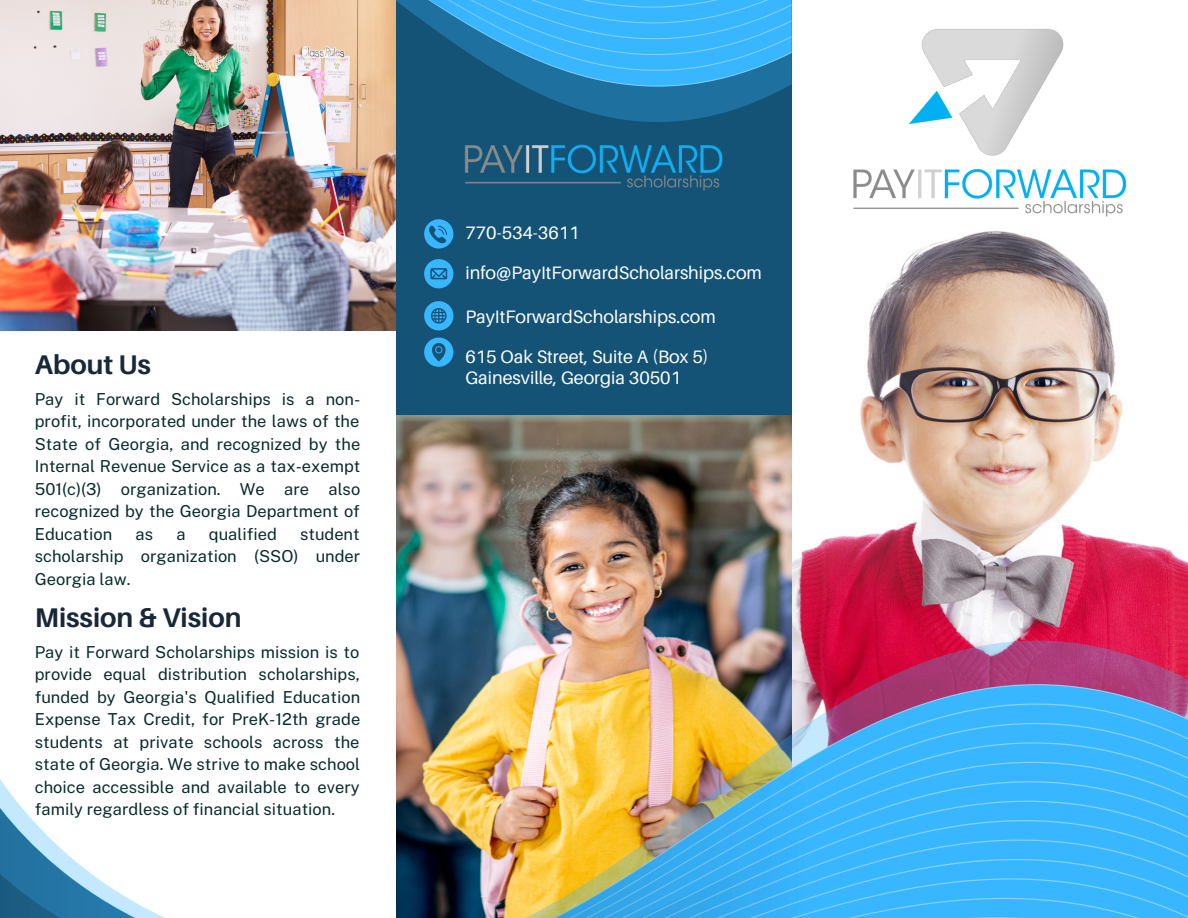
<style>
.page{position:relative;width:1188px;height:918px;background:#fff}
.page>*{position:absolute;margin:0;border:0;box-sizing:border-box;transform-origin:0 0}
.t1{font:700 27px "Aileron";color:#182838}
.t2{font:18px/39.3px "Aileron";color:#fff}
.t3{font:16.5px/22.5px "Public Sans";color:#072a2b;text-align:justify}
</style>
<div class="page">
<img style="left:0;top:122px;width:396px;height:209px">
<img style="left:792px;top:264px;width:396px;height:376px">
<img style="left:396px;top:415px;width:396px;height:225px">
<div style="left:396px;top:0;width:396px;height:415px;background:#145376"></div>
<img style="left:396px;top:640px;width:792px;height:42px">
<svg style="left:0;top:682px;width:1188px;height:236px"></svg>
<svg style="left:0;top:89px;width:782px;height:33px"></svg>
<svg style="left:0;top:0;width:792px;height:89px;background:#81b1c7"></svg>
<img style="left:853px;top:29px;width:274px;height:235px">
<img style="left:464px;top:144px;width:259px;height:47px">
<svg style="left:424px;top:338px;width:29px;height:29px"></svg>
<svg style="left:424px;top:219px;width:29px;height:30px"></svg>
<svg style="left:424px;top:301px;width:29px;height:29px"></svg>
<svg style="left:424px;top:259px;width:29px;height:29px"></svg>
<h1 class="t1" style="left:35px;top:347px;width:118px">About Us</h1>
<p class="t3" style="left:35px;top:387px;width:327px">Pay it Forward Scholarships is a non&shy;profit, incorporated under the laws of the State of Georgia, and recognized by the Internal Revenue Service as a tax-exempt 501(c)(3) organization. We are also recognized by the Georgia Department of Education</p>
<p class="t3" style="left:35px;top:522px;width:327px;text-indent:265px">student scholarship organization (SSO) under Georgia law.</p>
<h1 class="t1" style="left:35px;top:601px;width:208px">Mission &amp; Vision</h1>
<p class="t3" style="left:35px;top:641px;width:327px">Pay it Forward Scholarships mission is to provide equal distribution scholarships, funded by Georgia's Qualified Education Expense Tax Credit, for PreK-12th grade students at private schools across the state of Georgia. We strive to make school choice accessible and available to every family regardless of financial situation.</p>
<p class="t3" style="left:135px;top:522px;width:19px">as</p>
<p class="t3" style="left:176px;top:522px;width:11px">a</p>
<p class="t3" style="left:209px;top:522px;width:69px">qualified</p>
<p class="t2" style="left:465px;top:213px;width:298px">770-534-3611 info@PayItForwardScholarships.com</p>
<p class="t2" style="left:465px;top:297px;width:252px">PayItForwardScholarships.com<br>615 Oak Street, Suite A (Box 5)</p>
<p class="t2" style="left:465px;top:358px;width:217px">Gainesville, Georgia 30501</p>
</div>
